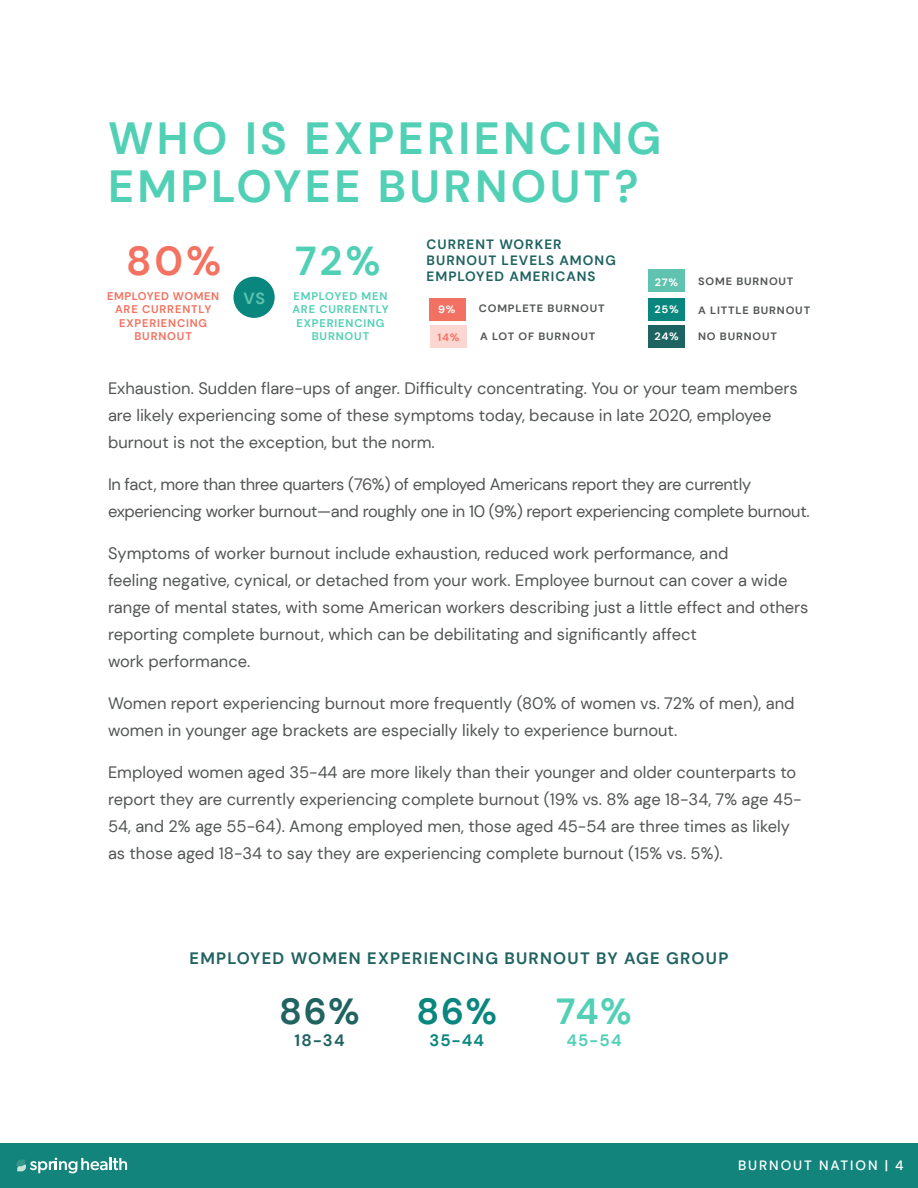
<style>
.page{position:relative;width:918px;height:1188px;background:#fff}
.page>*{position:absolute;margin:0;border:0;box-sizing:border-box;transform-origin:0 0}
.Title_Heading{font:700 45px/48px "DM Sans";letter-spacing:.075em;color:#51d0b5}
.Tip_Header{font:700 40.35px "DM Sans";color:#f37261}
.Tip_Header-2{font:700 40.35px "DM Sans";color:#51d0b5}
.Tip_Header-3{font:700 36.3px "DM Sans";color:#51d0b5}
.Tip_Header-4{font:700 36.3px "DM Sans";color:#09867d}
.Tip_Header-5{font:700 36.3px "DM Sans";color:#206361}
.Paragraph_Style_1{font:16.5px/27px "DM Sans";color:#535555}
.Paragraph_Style_1-2{font:16.5px/27px "DM Sans";letter-spacing:-.02em;color:#535555}
.Tip_Header-6{font:700 16.5px "DM Sans";letter-spacing:.075em;color:#206361}
.Tip_Header-7{font:700 16.5px "DM Sans";color:#51d0b5}
.Tip_Header-8{font:700 16.5px "DM Sans";color:#09867d}
.Tip_Header-9{font:700 16.2px "DM Sans";color:#5fc3af}
.Tip_Header-10{font:700 13.5px/16.2px "DM Sans";letter-spacing:.075em;color:#206361}
.t1{font:500 13.5px "DM Sans";letter-spacing:.14em;color:#fff}
.Tip_Header-11{font:700 11.1px/13.4px "DM Sans";letter-spacing:.075em;color:#f37261;text-align:center}
.Tip_Header-12{font:700 11.1px/13.4px "DM Sans";letter-spacing:.075em;color:#51d0b5;text-align:center}
.Tip_Header-13{font:700 10.65px "DM Sans";letter-spacing:.075em;color:#535555;scale:1.04 1}
.Tip_Header-14{font:700 10.65px "DM Sans";color:#fff;scale:1.04 1}
.Tip_Header-15{font:700 10.65px "DM Sans";color:#f37162;scale:1.04 1}
</style>
<div class="page">
<div style="left:0;top:1143px;width:918px;height:45px;background:#12847c"></div>
<svg style="left:16px;top:1158px;width:111px;height:15px"></svg>
<div style="left:233px;top:277px;width:42px;height:41px;background:#09867d;border-radius:50%"></div>
<div style="left:429px;top:298px;width:36px;height:22px;background:#f37162"></div>
<div style="left:430px;top:325px;width:37px;height:23px;background:#fcd7d2"></div>
<div style="left:648px;top:270px;width:37px;height:22px;background:#5fc3af"></div>
<div style="left:648px;top:325px;width:37px;height:23px;background:#1c6361"></div>
<div style="left:648px;top:298px;width:37px;height:22px;background:#09867d"></div>
<p class="Title_Heading" style="left:108px;top:115px;width:555px">WHO IS EXPERIENCING<br>EMPLOYEE BURNOUT?</p>
<p class="Tip_Header" style="left:126px;top:236px;width:97px">80%</p>
<p class="Tip_Header-2" style="left:295px;top:236px;width:87px">72%</p>
<p class="Tip_Header-11" style="left:107px;top:290px;width:113px">EMPLOYED WOMEN<br>ARE CURRENTLY<br>EXPERIENCING<br>BURNOUT</p>
<p class="Tip_Header-12" style="left:292px;top:290px;width:98px">EMPLOYED MEN<br>ARE CURRENTLY<br>EXPERIENCING<br>BURNOUT</p>
<p class="Tip_Header-9" style="left:243px;top:288px;width:23px">VS</p>
<p class="Tip_Header-10" style="left:427px;top:236px;width:191px">CURRENT WORKER<br>BURNOUT LEVELS AMONG<br>EMPLOYED AMERICANS</p>
<p class="Tip_Header-14" style="left:438px;top:303px;width:18px">9%</p>
<p class="Tip_Header-15" style="left:438px;top:330px;width:23px">14%</p>
<p class="Tip_Header-13" style="left:479px;top:302px;width:123px">COMPLETE BURNOUT</p>
<p class="Tip_Header-13" style="left:480px;top:330px;width:112px">A LOT OF BURNOUT</p>
<p class="Tip_Header-14" style="left:655px;top:276px;width:24px">27%</p>
<p class="Tip_Header-13" style="left:698px;top:275px;width:93px">SOME BURNOUT</p>
<p class="Tip_Header-13" style="left:698px;top:304px;width:109px">A LITTLE BURNOUT</p>
<p class="Tip_Header-13" style="left:698px;top:330px;width:77px">NO BURNOUT</p>
<p class="Tip_Header-14" style="left:654px;top:302px;width:25px">25%</p>
<p class="Tip_Header-14" style="left:654px;top:329px;width:25px">24%</p>
<p class="Paragraph_Style_1" style="left:108px;top:375px;width:691px">Exhaustion. Sudden flare-ups of anger. Difficulty concentrating. You or your team members are likely experiencing some of these symptoms today, because in late 2020, employee burnout is not the exception, but the norm.</p>
<p class="Paragraph_Style_1-2" style="left:108px;top:471px;width:703px">In fact, more than three quarters (76%) of employed Americans report they are currently experiencing worker burnout—and roughly one in 10 (9%) report experiencing complete burnout.</p>
<p class="Paragraph_Style_1" style="left:108px;top:540px;width:702px">Symptoms of worker burnout include exhaustion, reduced work performance, and<br>feeling negative, cynical, or detached from your work. Employee burnout can cover a wide range of mental states, with some American workers describing just a little effect and others reporting complete burnout, which can be debilitating and significantly affect<br>work performance.</p>
<p class="Paragraph_Style_1" style="left:108px;top:690px;width:688px">Women report experiencing burnout more frequently (80% of women vs. 72% of men), and women in younger age brackets are especially likely to experience burnout.</p>
<p class="Paragraph_Style_1" style="left:108px;top:759px;width:695px">Employed women aged 35-44 are more likely than their younger and older counterparts to report they are currently experiencing complete burnout (19% vs. 8% age 18-34, 7% age 45- 54, and 2% age 55-64). Among employed men, those aged 45-54 are three times as likely as those aged 18-34 to say they are experiencing complete burnout (15% vs. 5%).</p>
<p class="Tip_Header-6" style="left:190px;top:948px;width:540px">EMPLOYED WOMEN EXPERIENCING BURNOUT BY AGE GROUP</p>
<p class="Tip_Header-5" style="left:279px;top:989px;width:82px">86%</p>
<p class="Tip_Header-6" style="left:294px;top:1029px;width:52px">18-34</p>
<p class="Tip_Header-4" style="left:416px;top:989px;width:82px">86%</p>
<p class="Tip_Header-8" style="left:429px;top:1029px;width:56px">35-44</p>
<p class="Tip_Header-3" style="left:556px;top:989px;width:77px">74%</p>
<p class="Tip_Header-7" style="left:566px;top:1029px;width:57px">45-54</p>
<p class="t1" style="left:738px;top:1157px;width:167px">BURNOUT NATION | 4</p>
</div>
